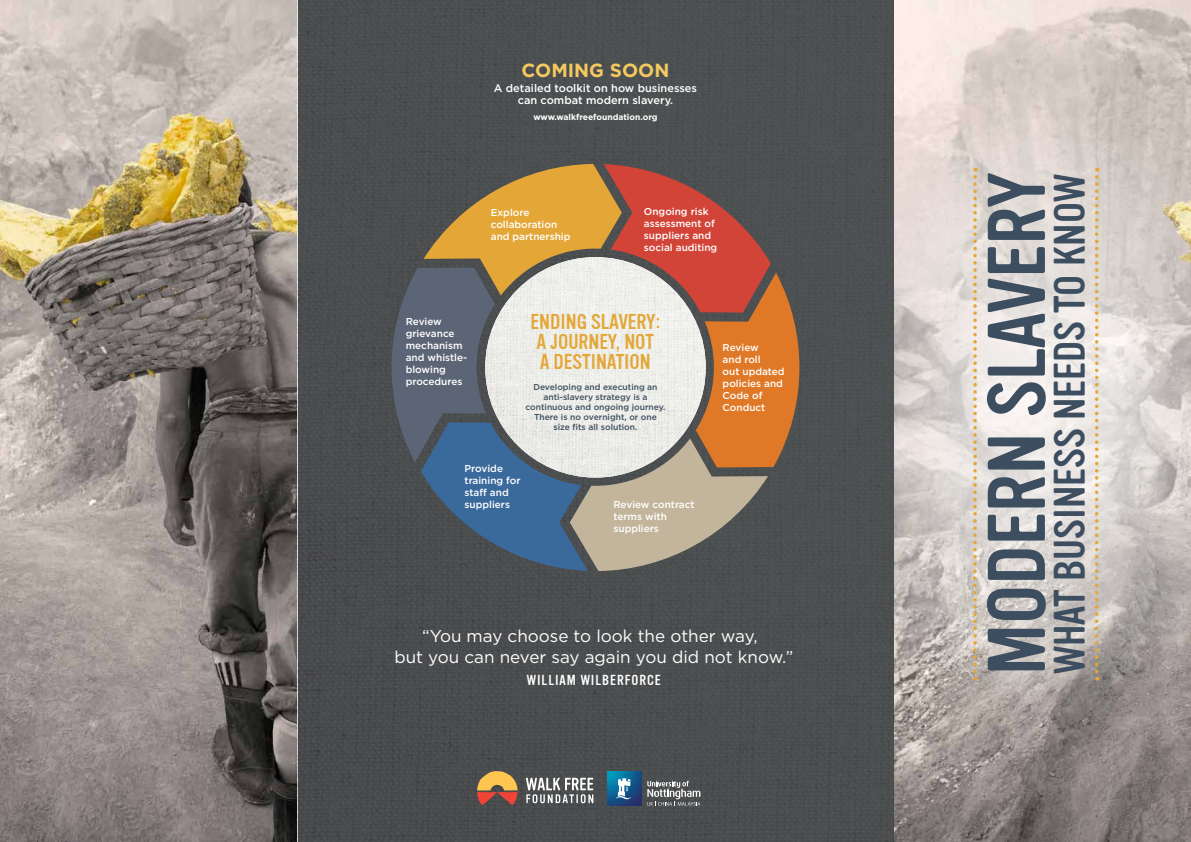
<style>
.page{position:relative;width:1191px;height:842px;background:#fff}
.page>*{position:absolute;margin:0;border:0;box-sizing:border-box;transform-origin:0 0}
.t1{font:80px "Vinyl";color:#3d4e60}
.t2{font:43px "Vinyl";color:#3d4e60}
.t3{font:21px/20px "Vinyl";color:#e4a737}
.t4{font:700 19px "Gotham";color:#f4c95f}
.t5{font:17.1px/20.5px "Gotham";color:#fff;text-align:center}
.t6{font:14.2px "Vinyl";letter-spacing:.07em;color:#fff}
.t7{font:500 11px/12px "Gotham";color:#fff;text-align:center}
.t8{font:500 10px/12px "Gotham";color:#fff}
.t9{font:500 8.5px/10px "Gotham";color:#3d4e60;text-align:center}
.t10{font:700 8.5px "Gotham";color:#fff}
</style>
<div class="page">
<img style="left:0;top:0;width:1191px;height:842px">
<svg style="left:893px;top:547px;width:298px;height:176px;background:#b6afab"></svg>
<svg style="left:893px;top:112px;width:298px;height:435px;background:#ddd7d3"></svg>
<svg style="left:973px;top:168px;width:3px;height:503px;background:#e0c69b"></svg>
<svg style="left:1095px;top:168px;width:3px;height:503px;background:#dfc394"></svg>
<div style="left:298px;top:0;width:595px;height:842px;background:#4c4e4f"></div>
<svg style="left:391px;top:164px;width:408px;height:407px"></svg>
<img style="left:485px;top:257px;width:221px;height:221px;border-radius:110px">
<svg style="left:647px;top:781px;width:53px;height:25px"></svg>
<svg style="left:607px;top:771px;width:34px;height:35px"></svg>
<svg style="left:616px;top:778px;width:15px;height:21px"></svg>
<svg style="left:477px;top:771px;width:41px;height:34px"></svg>
<svg style="left:526px;top:778px;width:67px;height:25px"></svg>
<h3 class="t4" style="left:521px;top:59px;width:149px">COMING SOON</h3>
<p class="t7" style="left:494px;top:82px;width:205px">A detailed toolkit on how businesses can combat modern slavery.</p>
<p class="t10" style="left:533px;top:112px;width:126px">www.walkfreefoundation.org</p>
<p class="t8" style="left:491px;top:206px;width:81px">Explore collaboration and partnership</p>
<p class="t8" style="left:644px;top:205px;width:75px">Ongoing risk assessment of suppliers and social auditing</p>
<p class="t8" style="left:406px;top:316px;width:63px">Review grievance mechanism and whistle&shy;blowing procedures</p>
<h3 class="t3" style="left:530px;top:313px;width:131px">ENDING SLAVERY:<br>A JOURNEY, NOT<br>A DESTINATION</h3>
<p class="t9" style="left:525px;top:382px;width:141px">Developing and executing an anti-slavery strategy is a continuous and ongoing journey.<br>There is no overnight, or one size fits all solution.</p>
<p class="t8" style="left:464px;top:462px;width:58px">Provide training for staff and suppliers</p>
<p class="t8" style="left:613px;top:498px;width:83px">Review contract terms with suppliers</p>
<p class="t8" style="left:722px;top:341px;width:63px">Review<br>and roll<br>out updated policies and<br>Code of<br>Conduct</p>
<h3 class="t5" style="left:394px;top:626px;width:400px">“You may choose to look the other way,<br>but you can never say again you did not know.”</h3>
<h3 class="t6" style="left:527px;top:673px;width:135px">WILLIAM WILBERFORCE</h3>
<h1 class="t1" style="left:973px;top:675px;width:503px;rotate:-90deg">MODERN SLAVERY</h1>
<h2 class="t2" style="left:1046px;top:674px;width:501px;rotate:-90deg">WHAT BUSINESS NEEDS TO KNOW</h2>
</div>
